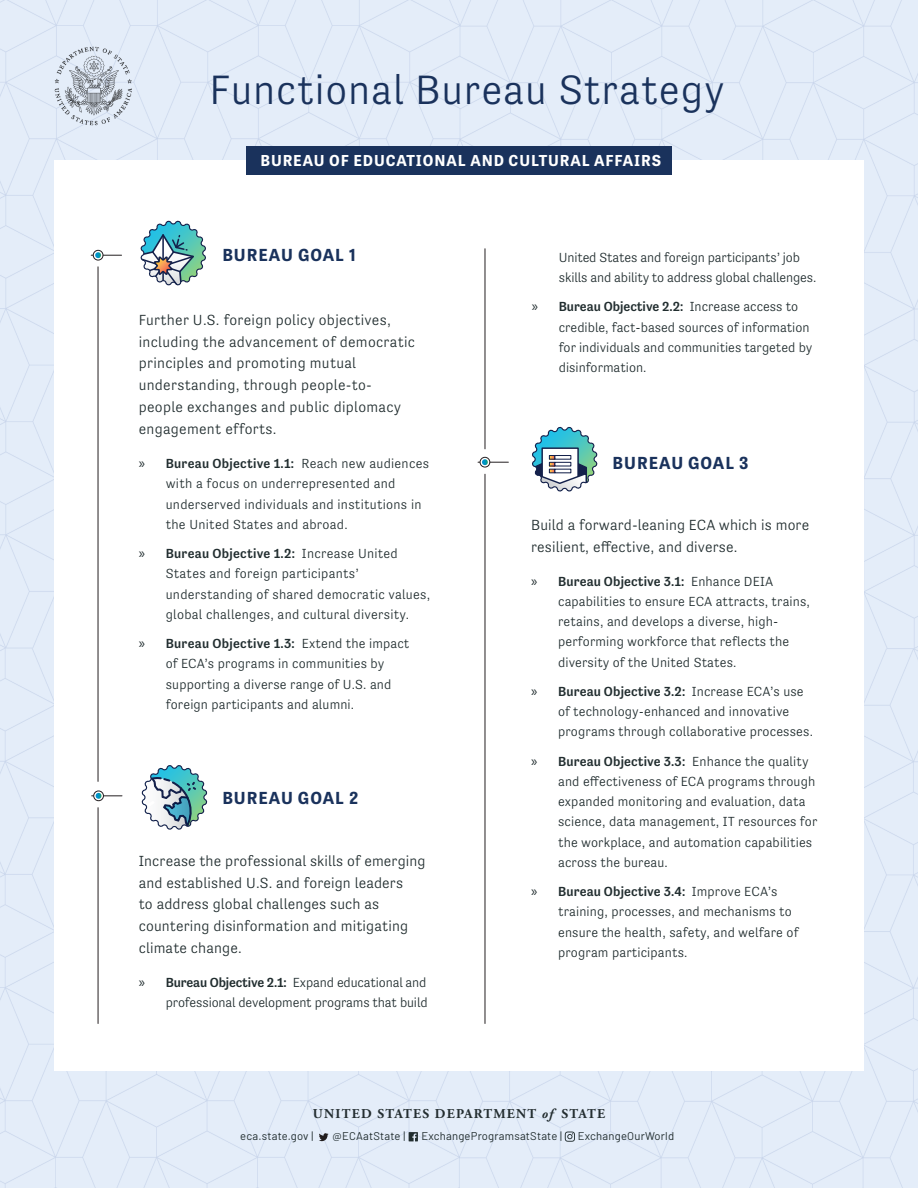
<style>
.page{position:relative;width:918px;height:1188px;background:#e4edf9}
.page>*{position:absolute;margin:0;border:0;box-sizing:border-box;transform-origin:0 0}
.t1{font:300 42px "Tenso";letter-spacing:.02em;color:#1a325c}
.t2{font:700 16.5px "Tablet Gothic";letter-spacing:.06em;color:#1a325c}
.t3{font:300 15px/21.9px "Tenso";letter-spacing:.01em;color:#212d2f}
.t4{font:700 15px "Tablet Gothic";letter-spacing:.06em;color:#fff}
.t5{font:300 13.5px/20.2px "Tenso";letter-spacing:.01em;color:#212d2f}
.t6{font:300 13.5px/20.2px "Tenso";letter-spacing:-.01em;color:#212d2f;text-align:right}
.t7{font:700 13.5px "Adobe Garamond Pro";letter-spacing:.095em;color:#232d30}
.t8{font:11.25px "Barlow";letter-spacing:.02em;color:#212d2f}
.s1{font-family:"Myriad Pro";font-weight:400;font-size:15px}
.s2{font-weight:500}
.s3{font-style:italic}
</style>
<div class="page">
<svg style="left:319px;top:1133px;width:10px;height:8px"></svg>
<svg style="left:409px;top:1132px;width:9px;height:9px"></svg>
<svg style="left:565px;top:1132px;width:10px;height:10px"></svg>
<div style="left:54px;top:161px;width:810px;height:910px;background:#fff"></div>
<svg style="left:140px;top:221px;width:66px;height:65px"></svg>
<div style="left:93px;top:250px;width:10px;height:10px;border:1px solid #241f21;border-radius:50%"></div>
<svg style="left:91px;top:252px;width:31px;height:6px"></svg>
<div style="left:93px;top:791px;width:11px;height:10px;border:1px solid #241f21;border-radius:50%"></div>
<svg style="left:92px;top:793px;width:30px;height:6px"></svg>
<div style="left:480px;top:457px;width:10px;height:10px;border:1px solid #241f21;border-radius:50%"></div>
<svg style="left:478px;top:459px;width:30px;height:6px"></svg>
<svg style="left:141px;top:765px;width:67px;height:65px"></svg>
<svg style="left:532px;top:427px;width:66px;height:65px"></svg>
<hr style="left:98px;top:267px;width:1px;height:514px;background:#241f21">
<hr style="left:98px;top:808px;width:1px;height:216px;background:#241f21">
<hr style="left:485px;top:249px;width:1px;height:200px;background:#241f21">
<hr style="left:485px;top:474px;width:1px;height:550px;background:#241f21">
<div style="left:246px;top:146px;width:426px;height:29px;background:#1a325c"></div>
<img style="left:54px;top:47px;width:78px;height:78px">
<p class="t1" style="left:210px;top:66px;width:516px">Functional Bureau Strategy</p>
<p class="t4" style="left:260px;top:150px;width:402px">BUREAU OF EDUCATIONAL AND CULTURAL AFFAIRS</p>
<p class="t2" style="left:222px;top:243px;width:135px">BUREAU GOAL 1</p>
<p class="t3" style="left:139px;top:309px;width:278px">Further U.S. foreign policy objectives, including the advancement of democratic principles and promoting mutual understanding, through people-to&shy;people exchanges and public diplomacy engagement efforts.</p>
<p class="t5" style="left:166px;top:453px;width:265px;text-indent:-27px"><span class="s1">»</span> <span class="s2">Bureau Objective 1.1:</span> Reach new audiences with a focus on underrepresented and underserved individuals and institutions in the United States and abroad.</p>
<p class="t5" style="left:166px;top:543px;width:266px;text-indent:-27px"><span class="s1">»</span> <span class="s2">Bureau Objective 1.2:</span> Increase United States and foreign participants’ understanding of shared democratic values, global challenges, and cultural diversity.</p>
<p class="t5" style="left:166px;top:633px;width:245px;text-indent:-27px"><span class="s1">»</span> <span class="s2">Bureau Objective 1.3:</span> Extend the impact of ECA’s programs in communities by supporting a diverse range of U.S. and foreign participants and alumni.</p>
<p class="t2" style="left:222px;top:786px;width:137px">BUREAU GOAL 2</p>
<p class="t3" style="left:139px;top:850px;width:288px">Increase the professional skills of emerging and established U.S. and foreign leaders<br>to address global challenges such as countering disinformation and mitigating climate change.</p>
<p class="t6" style="left:139px;top:972px;width:290px"><span class="s1">»</span> <span class="s2">Bureau Objective 2.1:</span> Expand educational and professional development programs that build</p>
<p class="t6" style="left:559px;top:247px;width:259px;text-align:left">United States and foreign participants’ job skills and ability to address global challenges.</p>
<p class="t5" style="left:559px;top:297px;width:255px;text-indent:-27px"><span class="s1">»</span> <span class="s2">Bureau Objective 2.2:</span> Increase access to credible, fact-based sources of information for individuals and communities targeted by disinformation.</p>
<p class="t2" style="left:613px;top:451px;width:137px">BUREAU GOAL 3</p>
<p class="t3" style="left:531px;top:514px;width:280px">Build a forward-leaning ECA which is more resilient, effective, and diverse.</p>
<p class="t5" style="left:558px;top:571px;width:253px;text-indent:-27px"><span class="s1">»</span> <span class="s2">Bureau Objective 3.1:</span> Enhance DEIA capabilities to ensure ECA attracts, trains, retains, and develops a diverse, high&shy;performing workforce that reflects the diversity of the United States.</p>
<p class="t5" style="left:558px;top:681px;width:256px;text-indent:-27px"><span class="s1">»</span> <span class="s2">Bureau Objective 3.2:</span> Increase ECA’s use of technology-enhanced and innovative programs through collaborative processes.</p>
<p class="t5" style="left:558px;top:751px;width:261px;text-indent:-27px"><span class="s1">»</span> <span class="s2">Bureau Objective 3.3:</span> Enhance the quality and effectiveness of ECA programs through expanded monitoring and evaluation, data science, data management, IT resources for the workplace, and automation capabilities across the bureau.</p>
<p class="t5" style="left:558px;top:881px;width:242px;text-indent:-27px"><span class="s1">»</span> <span class="s2">Bureau Objective 3.4:</span> Improve ECA’s training, processes, and mechanisms to ensure the health, safety, and welfare of program participants.</p>
<p class="t7" style="left:313px;top:1106px;width:294px">UNITED STATES DEPARTMENT <span class="s3">of</span> STATE</p>
<p class="t8" style="left:240px;top:1128px;width:75px">eca.state.gov |</p>
<p class="t8" style="left:333px;top:1128px;width:74px">@ECAatState |</p>
<p class="t8" style="left:421px;top:1128px;width:142px">ExchangeProgramsatState |</p>
<p class="t8" style="left:578px;top:1128px;width:98px">ExchangeOurWorld</p>
</div>
